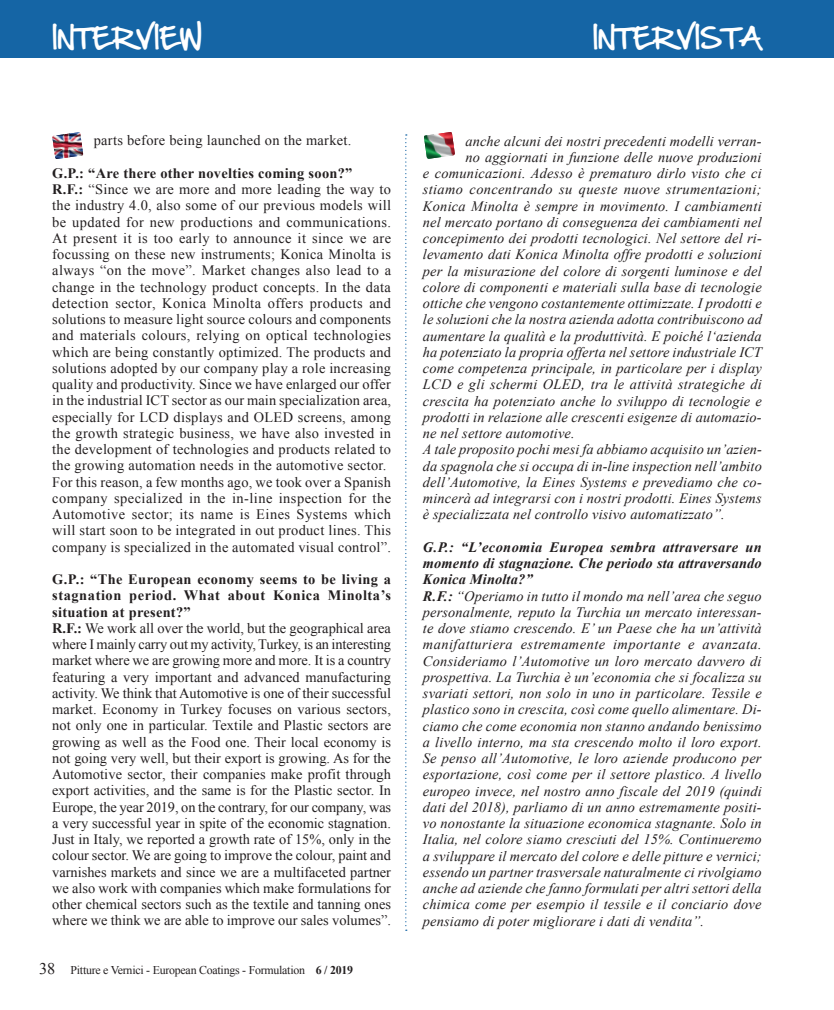
<style>
.page{position:relative;width:834px;height:1010px;background:#fff}
.page>*{position:absolute;margin:0;border:0;box-sizing:border-box;transform-origin:0 0}
.t1{font:25px "Hand Of Sean";color:#fff}
.t2{font:italic 14.38px/16.2px "Times New Roman";letter-spacing:.01em;color:#231f20}
.t3{font:14.38px/16.2px "Times New Roman";letter-spacing:.01em;color:#231f20}
.t4{font:11.88px "Times New Roman";letter-spacing:-.02em;color:#231f20}
.s1{font-weight:700}
.s2{font-size:16.25px}
</style>
<div class="page">
<img style="left:52px;top:132px;width:31px;height:27px">
<img style="left:424px;top:132px;width:31px;height:27px">
<svg style="left:405px;top:134px;width:1px;height:797px"></svg>
<div style="left:0;top:0;width:833px;height:58px;background:#1565a5"></div>
<h1 class="t1" style="left:52px;top:16px;width:151px">INTERVIEW</h1>
<h1 class="t1" style="left:592px;top:16px;width:170px">INTERVISTA</h1>
<p class="t3" style="left:94px;top:132px;width:259px">parts before being launched on the market.</p>
<p class="t3" style="left:52px;top:165px;width:340px"><span class="s1">G.P.: “Are there other novelties coming soon?”<br>R.F.:</span> “Since we are more and more leading the way to the industry 4.0, also some of our previous models will be updated for new productions and communications.<br>At present it is too early to announce it since we are focussing on these new instruments; Konica Minolta is always “on the move”. Market changes also lead to a change in the technology product concepts. In the data detection sector, Konica Minolta offers products and solutions to measure light source colours and components and materials colours, relying on optical technologies which are being constantly optimized. The products and solutions adopted by our company play a role increasing quality and productivity. Since we have enlarged our offer in the industrial ICT sector as our main specialization area, especially for LCD displays and OLED screens, among the growth strategic business, we have also invested in the development of technologies and products related to the growing automation needs in the automotive sector.<br>For this reason, a few months ago, we took over a Spanish company specialized in the in-line inspection for the Automotive sector; its name is Eines Systems which will start soon to be integrated in out product lines. This company is specialized in the automated visual control”.</p>
<p class="t3" style="left:52px;top:571px;width:340px"><span class="s1">G.P.: “The European economy seems to be living a stagnation period. What about Konica Minolta’s situation at present?”<br>R.F.:</span> We work all over the world, but the geographical area where I mainly carry out my activity, Turkey, is an interesting market where we are growing more and more. It is a country featuring a very important and advanced manufacturing activity. We think that Automotive is one of their successful market. Economy in Turkey focuses on various sectors, not only one in particular. Textile and Plastic sectors are growing as well as the Food one. Their local economy is not going very well, but their export is growing. As for the Automotive sector, their companies make profit through export activities, and the same is for the Plastic sector. In Europe, the year 2019, on the contrary, for our company, was a very successful year in spite of the economic stagnation.<br>Just in Italy, we reported a growth rate of 15%, only in the colour sector. We are going to improve the colour, paint and varnishes markets and since we are a multifaceted partner we also work with companies which make formulations for other chemical sectors such as the textile and tanning ones where we think we are able to improve our sales volumes”.</p>
<p class="t4" style="left:39px;top:962px;width:315px"><span class="s2">38</span> Pitture e Vernici - European Coatings - Formulation <span class="s1">6 / 2019</span></p>
<p class="t2" style="left:465px;top:132px;width:298px">anche alcuni dei nostri precedenti modelli verran-</p>
<p class="t2" style="left:465px;top:149px;width:297px">no aggiornati in funzione delle nuove produzioni</p>
<p class="t2" style="left:422px;top:165px;width:340px">e comunicazioni. Adesso è prematuro dirlo visto che ci</p>
<p class="t2" style="left:422px;top:181px;width:340px">stiamo concentrando su queste nuove strumentazioni;</p>
<p class="t2" style="left:422px;top:197px;width:340px">Konica Minolta è sempre in movimento. I cambiamenti</p>
<p class="t2" style="left:422px;top:214px;width:340px">nel mercato portano di conseguenza dei cambiamenti nel</p>
<p class="t2" style="left:422px;top:230px;width:340px">concepimento dei prodotti tecnologici. Nel settore del ri-</p>
<p class="t2" style="left:422px;top:246px;width:340px">levamento dati Konica Minolta offre prodotti e soluzioni</p>
<p class="t2" style="left:422px;top:262px;width:340px">per la misurazione del colore di sorgenti luminose e del</p>
<p class="t2" style="left:422px;top:278px;width:340px">colore di componenti e materiali sulla base di tecnologie</p>
<p class="t2" style="left:422px;top:295px;width:340px">ottiche che vengono costantemente ottimizzate. I prodotti e</p>
<p class="t2" style="left:422px;top:311px;width:340px">le soluzioni che la nostra azienda adotta contribuiscono ad</p>
<p class="t2" style="left:422px;top:327px;width:340px">aumentare la qualità e la produttività. E poiché l‘azienda</p>
<p class="t2" style="left:422px;top:343px;width:340px">ha potenziato la propria offerta nel settore industriale ICT</p>
<p class="t2" style="left:422px;top:360px;width:340px">come competenza principale, in particolare per i display</p>
<p class="t2" style="left:422px;top:376px;width:340px">LCD e gli schermi OLED, tra le attività strategiche di</p>
<p class="t2" style="left:422px;top:392px;width:340px">crescita ha potenziato anche lo sviluppo di tecnologie e</p>
<p class="t2" style="left:422px;top:408px;width:340px">prodotti in relazione alle crescenti esigenze di automazio-</p>
<p class="t2" style="left:422px;top:425px;width:153px">ne nel settore automotive.</p>
<p class="t2" style="left:422px;top:441px;width:340px">A tale proposito pochi mesi fa abbiamo acquisito un’azien-</p>
<p class="t2" style="left:422px;top:457px;width:340px">da spagnola che si occupa di in-line inspection nell’ambito</p>
<p class="t2" style="left:422px;top:473px;width:340px">dell’Automotive, la Eines Systems e prevediamo che co-</p>
<p class="t2" style="left:422px;top:490px;width:340px">mincerà ad integrarsi con i nostri prodotti. Eines Systems</p>
<p class="t2" style="left:422px;top:506px;width:303px">è specializzata nel controllo visivo automatizzato”.</p>
<p class="t2" style="left:422px;top:538px;width:340px"><span class="s1">G.P.: “L’economia Europea sembra attraversare un momento di stagnazione. Che periodo sta attraversando Konica Minolta?”<br>R.F.:</span> “Operiamo in tutto il mondo ma nell’area che seguo personalmente, reputo la Turchia un mercato interessan&shy;te dove stiamo crescendo. E’ un Paese che ha un’attività manifatturiera estremamente importante e avanzata.<br>Consideriamo l’Automotive un loro mercato davvero di prospettiva. La Turchia è un’economia che si focalizza su svariati settori, non solo in uno in particolare. Tessile e plastico sono in crescita, così come quello alimentare. Di&shy;ciamo che come economia non stanno andando benissimo a livello interno, ma sta crescendo molto il loro export.<br>Se penso all’Automotive, le loro aziende producono per esportazione, così come per il settore plastico. A livello europeo invece, nel nostro anno fiscale del 2019 (quindi dati del 2018), parliamo di un anno estremamente positi&shy;vo nonostante la situazione economica stagnante. Solo in Italia, nel colore siamo cresciuti del 15%. Continueremo a sviluppare il mercato del colore e delle pitture e vernici; essendo un partner trasversale naturalmente ci rivolgiamo anche ad aziende che fanno formulati per altri settori della chimica come per esempio il tessile e il conciario dove pensiamo di poter migliorare i dati di vendita”.</p>
</div>
